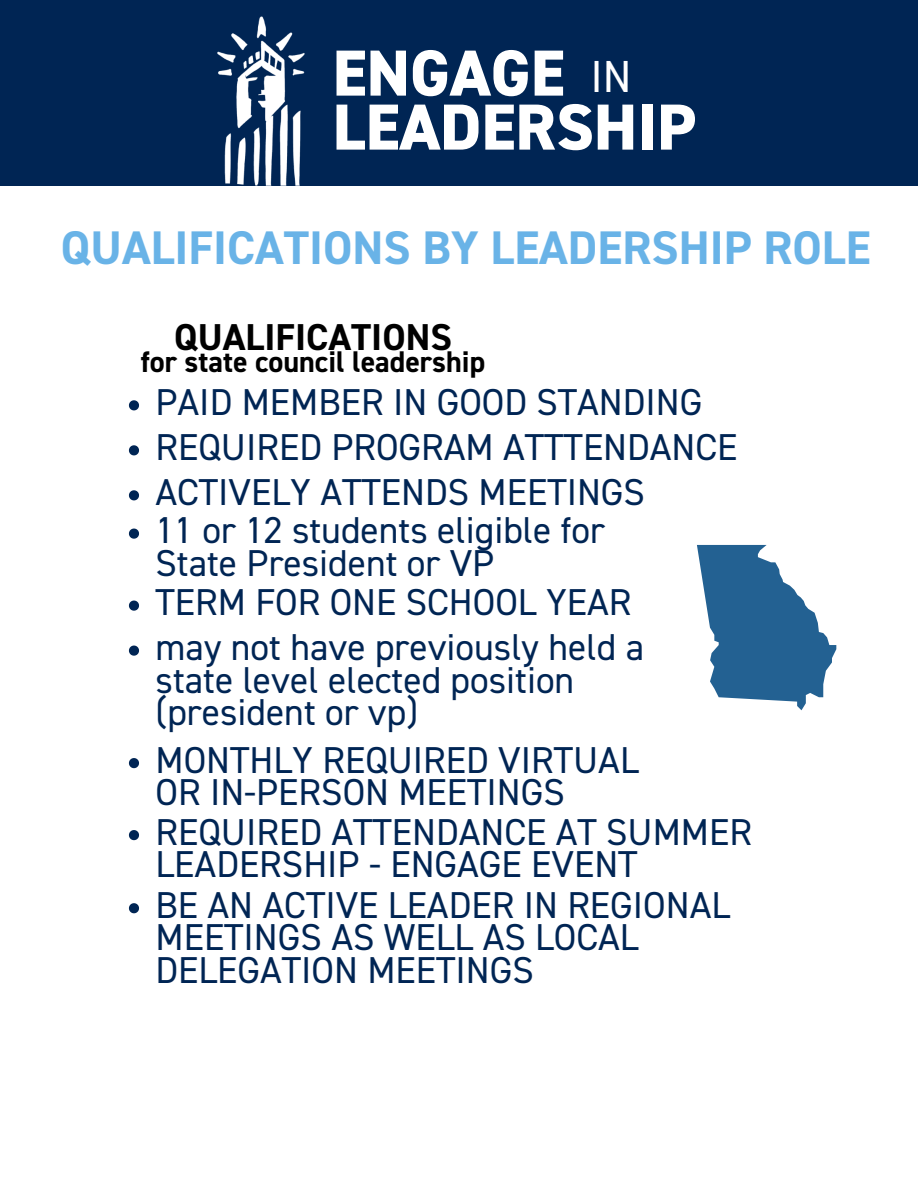
<style>
.page{position:relative;width:918px;height:1188px;background:#fff}
.page>*{position:absolute;margin:0;border:0;box-sizing:border-box;transform-origin:0 0}
.t1{font:800 65.25px "DIN2014";color:#fff}
.t2{font:700 47.25px "DIN2014";color:#69b3e7}
.t3{font:45px "DIN2014";color:#fff}
.t4{font:37.5px/32.7px "DIN2014";color:#002554}
.t5{font:700 37.5px "DIN2014";color:#000}
.t6{font:700 30px "DIN2014";color:#000}
</style>
<div class="page">
<div style="left:0;top:0;width:918px;height:186px;background:#002554"></div>
<img style="left:217px;top:16px;width:88px;height:170px">
<svg style="left:697px;top:545px;width:139px;height:165px"></svg>
<svg style="left:129px;top:758px;width:10px;height:10px"></svg>
<svg style="left:129px;top:490px;width:10px;height:10px"></svg>
<svg style="left:129px;top:529px;width:10px;height:10px"></svg>
<svg style="left:129px;top:601px;width:10px;height:10px"></svg>
<svg style="left:129px;top:646px;width:10px;height:10px"></svg>
<svg style="left:129px;top:445px;width:10px;height:10px"></svg>
<svg style="left:129px;top:400px;width:10px;height:10px"></svg>
<svg style="left:129px;top:830px;width:10px;height:10px"></svg>
<svg style="left:129px;top:903px;width:10px;height:10px"></svg>
<p class="t1" style="left:333px;top:45px;width:234px">ENGAGE</p>
<p class="t1" style="left:333px;top:99px;width:365px">LEADERSHIP</p>
<p class="t3" style="left:590px;top:57px;width:43px">IN</p>
<p class="t2" style="left:61px;top:227px;width:811px">QUALIFICATIONS BY LEADERSHIP ROLE</p>
<p class="t5" style="left:174px;top:320px;width:279px">QUALIFICATIONS</p>
<p class="t6" style="left:141px;top:349px;width:346px">for state council leadership</p>
<p class="t4" style="left:156px;top:388px;width:548px">PAID MEMBER IN GOOD STANDING</p>
<p class="t4" style="left:156px;top:433px;width:583px">REQUIRED PROGRAM ATTTENDANCE</p>
<p class="t4" style="left:156px;top:478px;width:491px">ACTIVELY ATTENDS MEETINGS</p>
<p class="t4" style="left:156px;top:516px;width:451px">11 or 12 students eligible for<br>State President or VP</p>
<p class="t4" style="left:156px;top:588px;width:478px">TERM FOR ONE SCHOOL YEAR</p>
<p class="t4" style="left:156px;top:633px;width:490px">may not have previously held a state level elected position (president or vp)</p>
<p class="t4" style="left:156px;top:746px;width:485px">MONTHLY REQUIRED VIRTUAL<br>OR IN-PERSON MEETINGS</p>
<p class="t4" style="left:156px;top:818px;width:598px">REQUIRED ATTENDANCE AT SUMMER<br>LEADERSHIP - ENGAGE EVENT</p>
<p class="t4" style="left:156px;top:891px;width:576px">BE AN ACTIVE LEADER IN REGIONAL<br>MEETINGS AS WELL AS LOCAL<br>DELEGATION MEETINGS</p>
</div>
